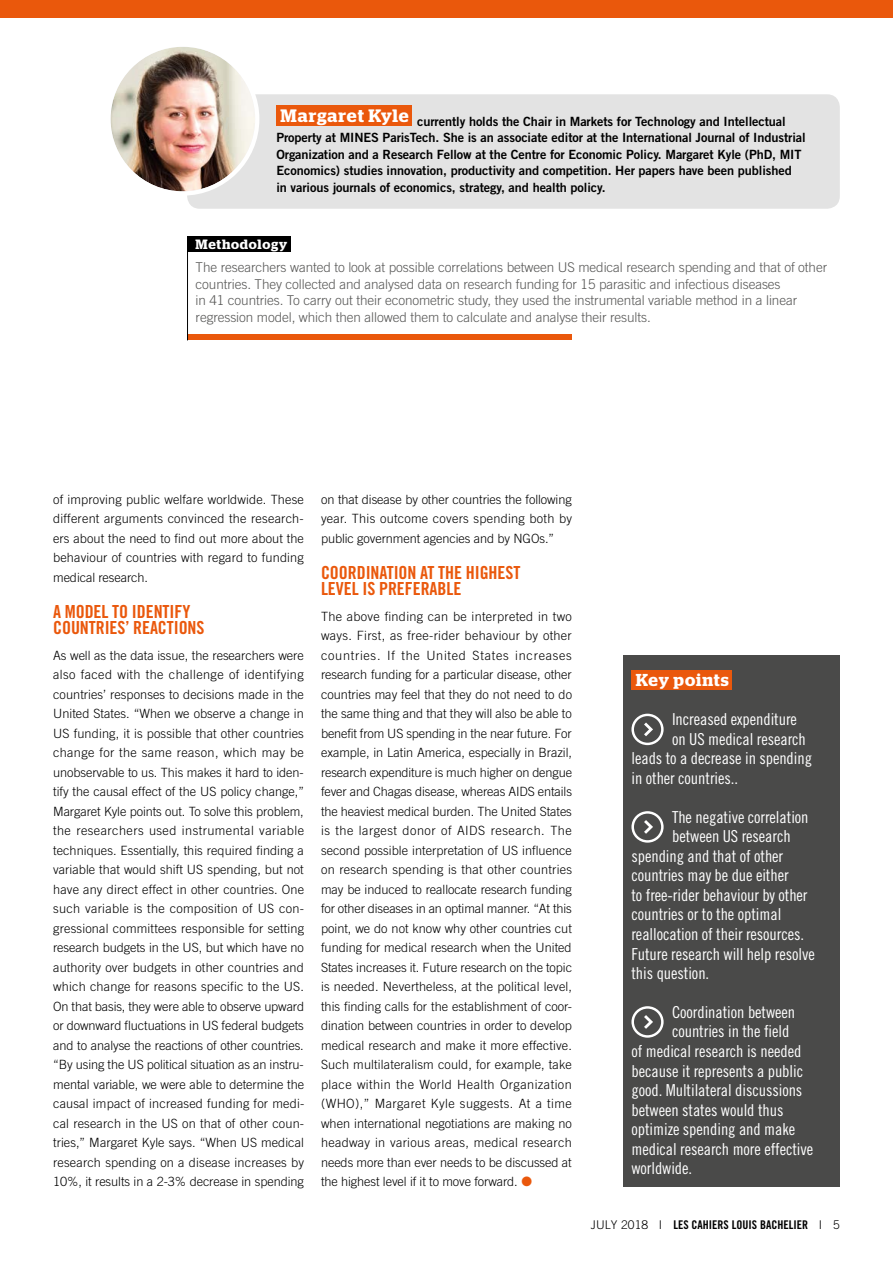
<style>
.page{position:relative;width:893px;height:1263px;background:#fff}
.page>*{position:absolute;margin:0;border:0;box-sizing:border-box;transform-origin:0 0}
.t1{font:18px/16.5px "Trade Gothic LT Std Bd Cn 20";letter-spacing:-.005em;color:#ea580c}
.t2{font:600 17.25px "Stag";letter-spacing:.055em;color:#fff}
.t3{font:16.5px "Trade Gothic LT Std Cn 18";letter-spacing:-.005em;color:#fff}
.t4{font:300 13.5px/16.5px "Trade Gothic LT Std";letter-spacing:-.005em;color:#575756}
.t5{font:600 13.5px "Stag";letter-spacing:.05em;color:#fff}
.t6{font:300 12.75px/19.5px "Trade Gothic LT Std";letter-spacing:-.005em;color:#000;text-align:justify}
.t7{font:12.75px/16.5px "Trade Gothic LT Std Bd 2";letter-spacing:-.005em;color:#000}
.t8{font:12px "Trade Gothic LT Std Bd Cn 20";color:#000}
.s1{color:#ea580c}
.s2{font-family:"Trade Gothic LT Std";font-weight:300}
</style>
<div class="page">
<div style="left:0;top:0;width:893px;height:17px;background:#ea580c"></div>
<div style="left:623px;top:656px;width:217px;height:531px;background:#4a4a49"></div>
<div style="left:631px;top:670px;width:101px;height:20px;background:#ea580c"></div>
<svg style="left:631px;top:714px;width:33px;height:31px"></svg>
<svg style="left:631px;top:811px;width:33px;height:32px"></svg>
<svg style="left:631px;top:1006px;width:33px;height:32px"></svg>
<div style="left:188px;top:334px;width:384px;height:6px;background:#ea580c"></div>
<div style="left:187px;top:94px;width:653px;height:115px;background:#e3e3e3;border-radius:13px"></div>
<div style="left:276px;top:106px;width:136px;height:20px;background:#ea580c"></div>
<div style="left:187px;top:236px;width:104px;height:16px;background:#000"></div>
<hr style="left:187px;top:240px;width:1px;height:100px;background:#000">
<svg style="left:108px;top:45px;width:149px;height:148px"></svg>
<img style="left:111px;top:47px;width:144px;height:144px;border-radius:72px">
<div style="left:106px;top:43px;width:153px;height:153px;border:4px solid #fff;border-radius:50%"></div>
<p class="t7" style="left:276px;top:113px;width:531px;text-indent:4px"><sup>Margaret</sup> <sup>Kyle</sup> currently holds the Chair in Markets for Technology and Intellectual Property at MINES ParisTech. She is an associate editor at the International Journal of Industrial Organization and a Research Fellow at the Centre for Economic Policy. Margaret Kyle (PhD, MIT Economics) studies innovation, productivity and competition. Her papers have been published<br>in various journals of economics, strategy, and health policy.</p>
<p class="t5" style="left:196px;top:237px;width:93px">Methodology</p>
<p class="t4" style="left:196px;top:259px;width:633px">The researchers wanted to look at possible correlations between US medical research spending and that of other countries. They collected and analysed data on research funding for 15 parasitic and infectious diseases<br>in 41 countries. To carry out their econometric study, they used the instrumental variable method in a linear regression model, which then allowed them to calculate and analyse their results.</p>
<p class="t6" style="left:53px;top:489px;width:252px">of improving public welfare worldwide. These different arguments convinced the research&shy;ers about the need to find out more about the behaviour of countries with regard to funding medical research.</p>
<h1 class="t1" style="left:53px;top:603px;width:153px">A MODEL TO IDENTIFY<br>COUNTRIES’ REACTIONS</h1>
<p class="t6" style="left:53px;top:645px;width:253px">As well as the data issue, the researchers were also faced with the challenge of identifying countries’ responses to decisions made in the United States. “When we observe a change in US funding, it is possible that other countries change for the same reason, which may be unobservable to us. This makes it hard to iden&shy;tify the causal effect of the US policy change,” Margaret Kyle points out. To solve this problem, the researchers used instrumental variable techniques. Essentially, this required finding a variable that would shift US spending, but not have any direct effect in other countries. One such variable is the composition of US con&shy;gressional committees responsible for setting research budgets in the US, but which have no authority over budgets in other countries and which change for reasons specific to the US.<br>On that basis, they were able to observe upward or downward fluctuations in US federal budgets and to analyse the reactions of other countries. “By using the US political situation as an instru&shy;mental variable, we were able to determine the causal impact of increased funding for medi&shy;cal research in the US on that of other coun&shy;tries,” Margaret Kyle says. “When US medical research spending on a disease increases by 10%, it results in a 2-3% decrease in spending</p>
<p class="t6" style="left:321px;top:489px;width:253px">on that disease by other countries the following year. This outcome covers spending both by public government agencies and by NGOs.”</p>
<h1 class="t1" style="left:321px;top:564px;width:201px">COORDINATION AT THE HIGHEST<br>LEVEL IS PREFERABLE</h1>
<p class="t6" style="left:321px;top:606px;width:253px">The above finding can be interpreted in two ways. First, as free-rider behaviour by other countries. If the United States increases research funding for a particular disease, other countries may feel that they do not need to do the same thing and that they will also be able to benefit from US spending in the near future. For example, in Latin America, especially in Brazil, research expenditure is much higher on dengue fever and Chagas disease, whereas AIDS entails the heaviest medical burden. The United States is the largest donor of AIDS research. The second possible interpretation of US influence on research spending is that other countries may be induced to reallocate research funding for other diseases in an optimal manner. “At this point, we do not know why other countries cut funding for medical research when the United States increases it. Future research on the topic is needed. Nevertheless, at the political level, this finding calls for the establishment of coor&shy;dination between countries in order to develop medical research and make it more effective.<br>Such multilateralism could, for example, take place within the World Health Organization (WHO),” Margaret Kyle suggests. At a time when international negotiations are making no headway in various areas, medical research needs more than ever needs to be discussed at the highest level if it to move forward. <span class="s1">●</span></p>
<h2 class="t2" style="left:636px;top:670px;width:95px">Key points</h2>
<p class="t3" style="left:672px;top:710px;width:126px">Increased expenditure</p>
<p class="t3" style="left:672px;top:729px;width:135px">on US medical research</p>
<p class="t3" style="left:631px;top:749px;width:182px">leads to a decrease in spending</p>
<p class="t3" style="left:631px;top:768px;width:108px">in other countries..</p>
<p class="t3" style="left:672px;top:807px;width:138px">The negative correlation</p>
<p class="t3" style="left:672px;top:827px;width:120px">between US research</p>
<p class="t3" style="left:631px;top:846px;width:153px">spending and that of other</p>
<p class="t3" style="left:631px;top:866px;width:159px">countries may be due either</p>
<p class="t3" style="left:631px;top:885px;width:178px">to free-rider behaviour by other</p>
<p class="t3" style="left:631px;top:905px;width:151px">countries or to the optimal</p>
<p class="t3" style="left:631px;top:924px;width:174px">reallocation of their resources.</p>
<p class="t3" style="left:631px;top:944px;width:185px">Future research will help resolve</p>
<p class="t3" style="left:631px;top:963px;width:79px">this question.</p>
<p class="t3" style="left:672px;top:1002px;width:125px">Coordination between</p>
<p class="t3" style="left:672px;top:1022px;width:119px">countries in the field</p>
<p class="t3" style="left:631px;top:1041px;width:171px">of medical research is needed</p>
<p class="t3" style="left:631px;top:1061px;width:173px">because it represents a public</p>
<p class="t3" style="left:631px;top:1080px;width:172px">good. Multilateral discussions</p>
<p class="t3" style="left:631px;top:1100px;width:153px">between states would thus</p>
<p class="t3" style="left:631px;top:1119px;width:165px">optimize spending and make</p>
<p class="t3" style="left:631px;top:1139px;width:183px">medical research more effective</p>
<p class="t3" style="left:631px;top:1158px;width:62px">worldwide.</p>
<p class="t8" style="left:591px;top:1217px;width:250px"><span class="s2">JULY 2018 I</span> LES CAHIERS LOUIS BACHELIER <span class="s2">I 5</span></p>
</div>
